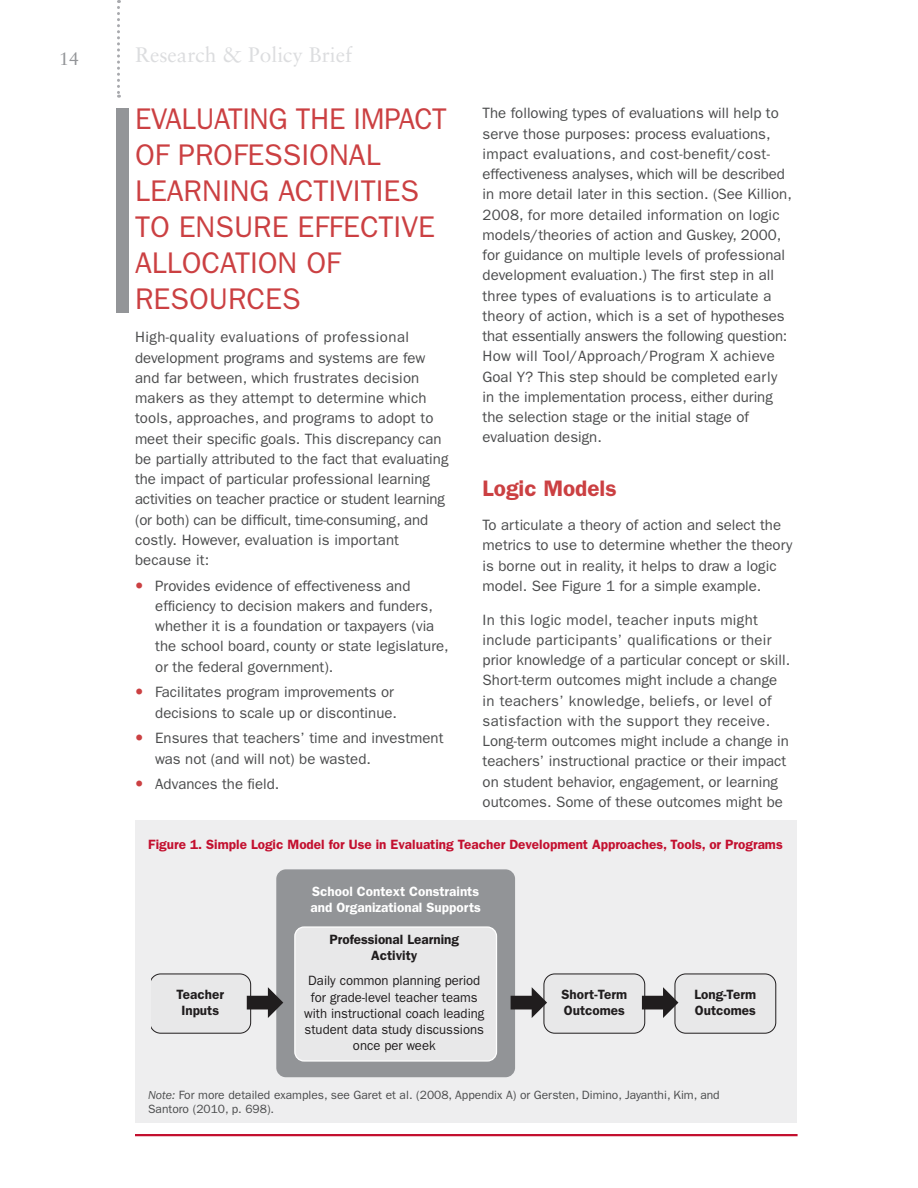
<style>
.page{position:relative;width:918px;height:1188px;background:#fff}
.page>*{position:absolute;margin:0;border:0;box-sizing:border-box;transform-origin:0 0}
.Subhead{font:30px/36px "ITC Franklin Gothic Std";color:#cb4042}
.Subhead_1{font:600 22.5px "ITC Franklin Gothic Std";color:#cb4042}
.t1{font:21px "Sabon";color:#dcdddf}
.t2{font:18px "Sabon";color:#939598}
.Paragraph{font:15px/20.2px "ITC Franklin Gothic Std";color:#4b4c4d}
.Bullets_Red{font:15px/20.2px "ITC Franklin Gothic Std";color:#4b4c4d}
.t3{font:13.5px/16.2px "ITC Franklin Gothic Std";color:#201d1e;text-align:center}
.Table1-red{font:600 13.5px "ITC Franklin Gothic Std";color:#c3102f}
.t4{font:600 13.5px/16.2px "ITC Franklin Gothic Std";color:#201d1e;text-align:center}
.t5{font:600 13.5px/16.2px "ITC Franklin Gothic Std";color:#fff}
.References{font:12px/14.4px "ITC Franklin Gothic Std";color:#4b4c4d}
.s1{font-style:italic}
</style>
<div class="page">
<svg style="left:117px;top:0;width:3px;height:98px"></svg>
<hr style="left:135px;top:1134px;width:663px;height:2px;background:#c3102f">
<div style="left:135px;top:821px;width:661px;height:302px;background:#eeeeef"></div>
<div style="left:276px;top:869px;width:239px;height:208px;background:#929497;border-radius:10px"></div>
<div style="left:675px;top:974px;width:101px;height:59px;background:#e8e8e9;border-radius:11px"></div>
<div style="left:675px;top:974px;width:101px;height:60px;border:1px solid #201d1e;border-radius:11px"></div>
<div style="left:544px;top:974px;width:101px;height:59px;background:#e8e8e9;border-radius:11px"></div>
<div style="left:544px;top:974px;width:101px;height:60px;border:1px solid #201d1e;border-radius:11px"></div>
<div style="left:295px;top:927px;width:202px;height:134px;background:#e8e8e9;border-radius:9px"></div>
<div style="left:294px;top:926px;width:203px;height:136px;border:1px solid #fff;border-radius:9px"></div>
<svg style="left:151px;top:974px;width:132px;height:60px"></svg>
<svg style="left:511px;top:987px;width:36px;height:31px"></svg>
<svg style="left:642px;top:987px;width:36px;height:31px"></svg>
<div style="left:116px;top:108px;width:13px;height:204px;background:#939598"></div>
<p class="t2" style="left:59px;top:48px;width:22px">14</p>
<h3 class="t1" style="left:135px;top:42px;width:218px">Research &amp; Policy Brief</h3>
<p class="Subhead" style="left:135px;top:101px;width:313px">EVALUATING THE IMPACT<br>OF PROFESSIONAL<br>LEARNING ACTIVITIES<br>TO ENSURE EFFECTIVE<br>ALLOCATION OF<br>RESOURCES</p>
<p class="Paragraph" style="left:135px;top:327px;width:315px">High-quality evaluations of professional development programs and systems are few and far between, which frustrates decision makers as they attempt to determine which tools, approaches, and programs to adopt to meet their specific goals. This discrepancy can be partially attributed to the fact that evaluating the impact of particular professional learning activities on teacher practice or student learning (or both) can be difficult, time-consuming, and costly. However, evaluation is important because it:</p>
<p class="Bullets_Red" style="left:155px;top:576px;width:295px">Provides evidence of effectiveness and efficiency to decision makers and funders, whether it is a foundation or taxpayers (via the school board, county or state legislature, or the federal government).</p>
<p class="Bullets_Red" style="left:155px;top:682px;width:243px">Facilitates program improvements or decisions to scale up or discontinue.</p>
<p class="Bullets_Red" style="left:155px;top:728px;width:290px">Ensures that teachers’ time and investment was not (and will not) be wasted.</p>
<p class="Bullets_Red" style="left:155px;top:774px;width:126px">Advances the field.</p>
<p class="Paragraph" style="left:483px;top:103px;width:311px">The following types of evaluations will help to serve those purposes: process evaluations, impact evaluations, and cost-benefit/cost&shy;effectiveness analyses, which will be described in more detail later in this section. (See Killion, 2008, for more detailed information on logic models/theories of action and Guskey, 2000, for guidance on multiple levels of professional development evaluation.) The first step in all three types of evaluations is to articulate a theory of action, which is a set of hypotheses that essentially answers the following question:<br>How will Tool/Approach/Program X achieve Goal Y? This step should be completed early in the implementation process, either during the selection stage or the initial stage of evaluation design.</p>
<p class="Subhead_1" style="left:483px;top:475px;width:136px">Logic Models</p>
<p class="Paragraph" style="left:483px;top:515px;width:311px">To articulate a theory of action and select the metrics to use to determine whether the theory is borne out in reality, it helps to draw a logic model. See Figure 1 for a simple example.</p>
<p class="Paragraph" style="left:483px;top:609px;width:309px">In this logic model, teacher inputs might include participants’ qualifications or their prior knowledge of a particular concept or skill.<br>Short-term outcomes might include a change in teachers’ knowledge, beliefs, or level of satisfaction with the support they receive.<br>Long-term outcomes might include a change in teachers’ instructional practice or their impact on student behavior, engagement, or learning outcomes. Some of these outcomes might be</p>
<p class="Table1-red" style="left:148px;top:836px;width:636px">Figure 1. Simple Logic Model for Use in Evaluating Teacher Development Approaches, Tools, or Programs</p>
<p class="t5" style="left:310px;top:883px;width:172px">School Context Constraints and Organizational Supports</p>
<p class="t4" style="left:329px;top:931px;width:131px">Professional Learning<br>Activity</p>
<p class="t3" style="left:304px;top:973px;width:182px">Daily common planning period for grade-level teacher teams with instructional coach leading student data study discussions once per week</p>
<p class="t4" style="left:177px;top:986px;width:49px">Teacher<br>Inputs</p>
<p class="t4" style="left:561px;top:986px;width:67px;text-align:left">Short-Term<br>Outcomes</p>
<p class="t4" style="left:695px;top:986px;width:63px;text-align:left">Long-Term<br>Outcomes</p>
<p class="References" style="left:148px;top:1088px;width:573px"><span class="s1">Note:</span> For more detailed examples, see Garet et al. (2008, Appendix A) or Gersten, Dimino, Jayanthi, Kim, and<br>Santoro (2010, p. 698).</p>
</div>
